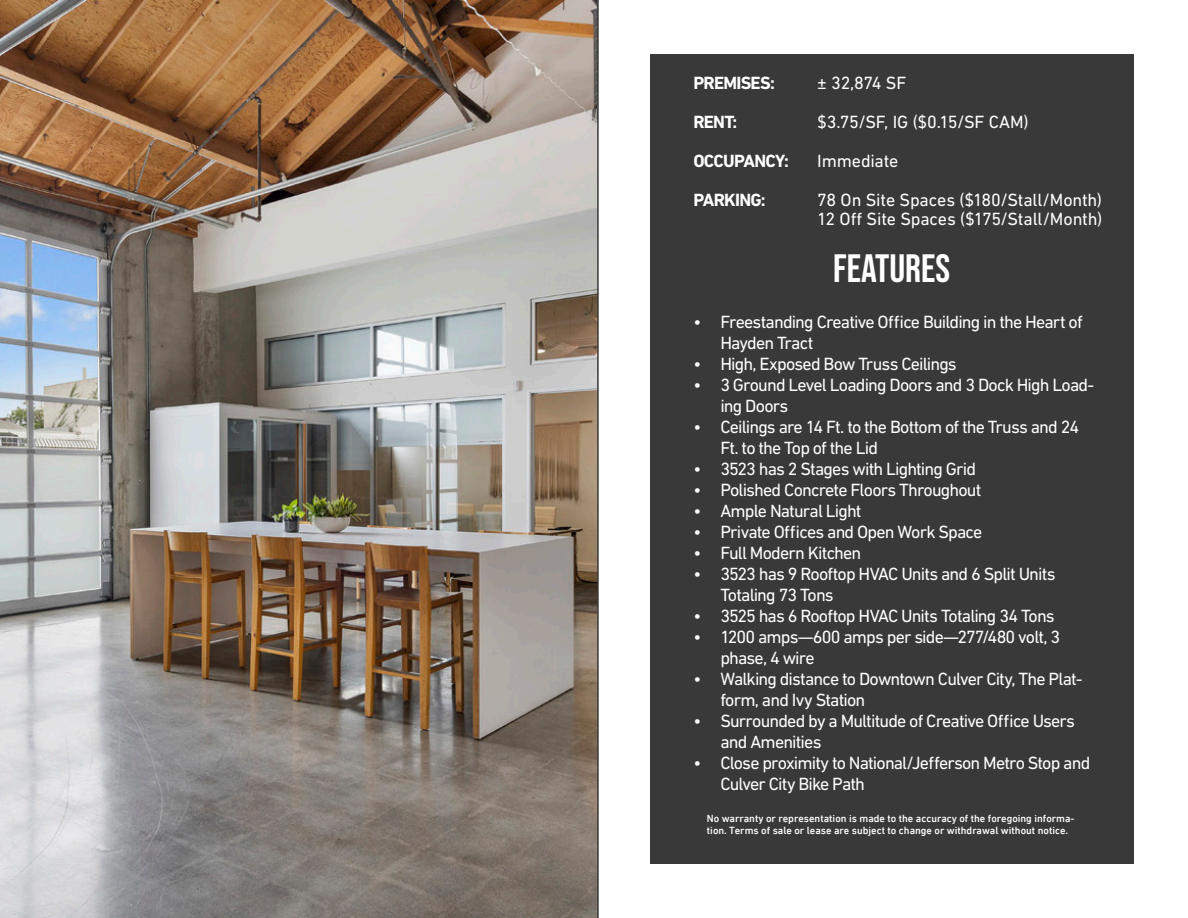
<style>
.page{position:relative;width:1188px;height:918px;background:#fff}
.page>*{position:absolute;margin:0;border:0;box-sizing:border-box;transform-origin:0 0}
.t1{font:39.3px "Bebas Neue";color:#fff}
.Paragraph_Style_10{font:18px/21px "DIN Next LT Pro";letter-spacing:-.045em;color:#fff}
.Paragraph_Style_10-2{font:18px "DIN Next LT Pro";letter-spacing:-.01em;color:#fff}
.Stats_-_Body{font:700 18px "DIN Next LT Pro";letter-spacing:-.04em;color:#fff}
.t2{font:500 10.5px/12.6px "DIN Next LT Pro";color:#fff}
</style>
<div class="page">
<img style="left:0;top:0;width:599px;height:918px">
<div style="left:650px;top:54px;width:484px;height:810px;background:#393939"></div>
<p class="Stats_-_Body" style="left:693px;top:72px;width:83px">PREMISES:</p>
<p class="Stats_-_Body" style="left:693px;top:111px;width:45px">RENT:</p>
<p class="Stats_-_Body" style="left:693px;top:150px;width:97px">OCCUPANCY:</p>
<p class="Stats_-_Body" style="left:693px;top:189px;width:74px">PARKING:</p>
<p class="Paragraph_Style_10" style="left:817px;top:72px;width:91px">± 32,874 SF</p>
<p class="Paragraph_Style_10-2" style="left:817px;top:111px;width:213px">$3.75/SF, IG ($0.15/SF CAM)</p>
<p class="Paragraph_Style_10-2" style="left:817px;top:150px;width:83px">Immediate</p>
<p class="Paragraph_Style_10-2" style="left:817px;top:189px;width:286px">78 On Site Spaces ($180/Stall/Month)</p>
<p class="Paragraph_Style_10-2" style="left:817px;top:209px;width:287px">12 Off Site Spaces ($175/Stall/Month)</p>
<p class="t1" style="left:833px;top:246px;width:118px">FEATURES</p>
<p class="Paragraph_Style_10" style="left:720px;top:311px;width:364px;text-indent:-27px">• Freestanding Creative Office Building in the Heart of<br>Hayden Tract</p>
<p class="Paragraph_Style_10" style="left:693px;top:353px;width:265px">• High, Exposed Bow Truss Ceilings</p>
<p class="Paragraph_Style_10" style="left:720px;top:374px;width:376px;text-indent:-27px">• 3 Ground Level Loading Doors and 3 Dock High Load&shy;ing Doors</p>
<p class="Paragraph_Style_10" style="left:720px;top:416px;width:360px;text-indent:-27px">• Ceilings are 14 Ft. to the Bottom of the Truss and 24<br>Ft. to the Top of the Lid</p>
<p class="Paragraph_Style_10" style="left:693px;top:458px;width:284px">• 3523 has 2 Stages with Lighting Grid</p>
<p class="Paragraph_Style_10" style="left:693px;top:479px;width:290px">• Polished Concrete Floors Throughout</p>
<p class="Paragraph_Style_10" style="left:693px;top:500px;width:170px">• Ample Natural Light</p>
<p class="Paragraph_Style_10" style="left:693px;top:521px;width:291px">• Private Offices and Open Work Space</p>
<p class="Paragraph_Style_10" style="left:693px;top:542px;width:169px">• Full Modern Kitchen</p>
<p class="Paragraph_Style_10" style="left:720px;top:563px;width:337px;text-indent:-27px">• 3523 has 9 Rooftop HVAC Units and 6 Split Units<br>Totaling 73 Tons</p>
<p class="Paragraph_Style_10" style="left:693px;top:605px;width:363px">• 3525 has 6 Rooftop HVAC Units Totaling 34 Tons</p>
<p class="Paragraph_Style_10" style="left:720px;top:626px;width:341px;text-indent:-27px">• 1200 amps—600 amps per side—277/480 volt, 3 phase, 4 wire</p>
<p class="Paragraph_Style_10" style="left:720px;top:668px;width:364px;text-indent:-27px">• Walking distance to Downtown Culver City, The Plat&shy;form, and Ivy Station</p>
<p class="Paragraph_Style_10" style="left:720px;top:710px;width:356px;text-indent:-27px">• Surrounded by a Multitude of Creative Office Users and Amenities</p>
<p class="Paragraph_Style_10" style="left:720px;top:752px;width:372px;text-indent:-27px">• Close proximity to National/Jefferson Metro Stop and<br>Culver City Bike Path</p>
<p class="t2" style="left:707px;top:812px;width:369px">No warranty or representation is made to the accuracy of the foregoing informa&shy;tion. Terms of sale or lease are subject to change or withdrawal without notice.</p>
</div>
